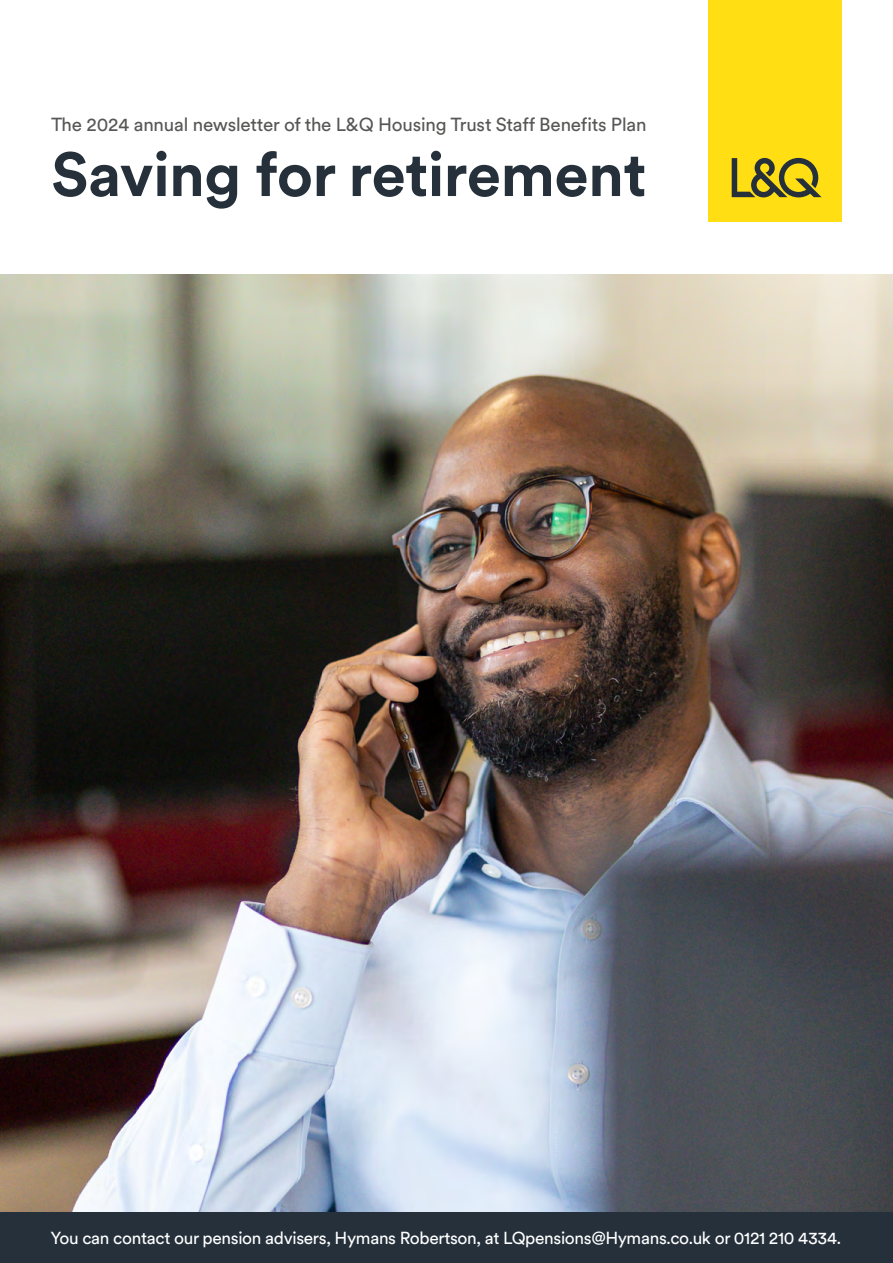
<style>
.page{position:relative;width:893px;height:1263px;background:#fff}
.page>*{position:absolute;margin:0;border:0;box-sizing:border-box;transform-origin:0 0}
.t1{font:700 61.5px "Circular XX";letter-spacing:-.01em;color:#25303b}
.t2{font:18.75px "Circular XX";letter-spacing:-.01em;color:#575756}
.t3{font:17.25px "Circular XX";letter-spacing:-.02em;color:#fff}
</style>
<div class="page">
<img style="left:0;top:274px;width:893px;height:938px">
<div style="left:0;top:1212px;width:893px;height:51px;background:#25303b"></div>
<div style="left:708px;top:0;width:134px;height:221px;background:#ffde14"></div>
<svg style="left:732px;top:158px;width:89px;height:39px"></svg>
<p class="t2" style="left:51px;top:112px;width:597px">The 2024 annual newsletter of the L&amp;Q Housing Trust Staff Benefits Plan</p>
<h1 class="t1" style="left:51px;top:132px;width:597px">Saving for retirement</h1>
<p class="t3" style="left:51px;top:1226px;width:792px">You can contact our pension advisers, Hymans Robertson, at LQpensions@Hymans.co.uk or 0121 210 4334.</p>
</div>
